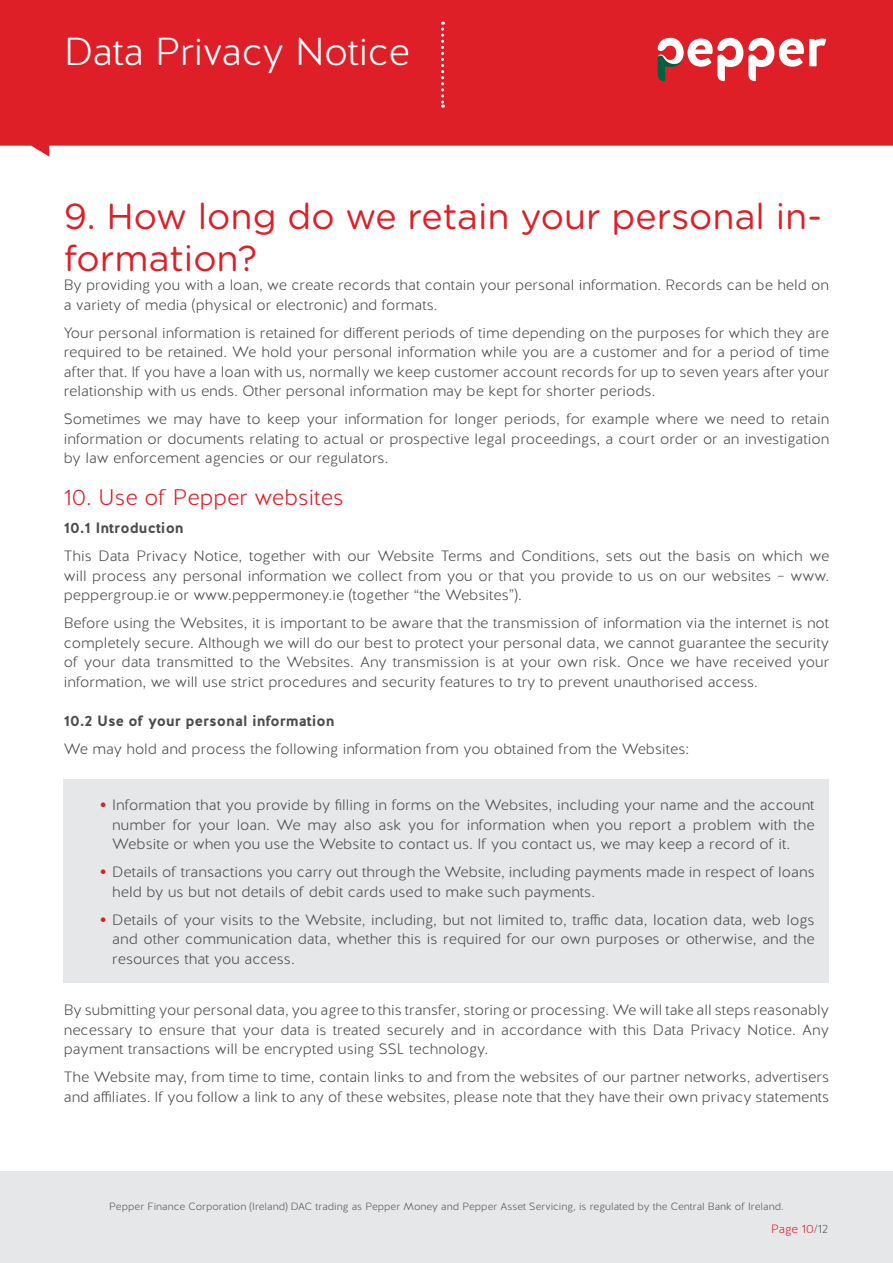
<style>
.page{position:relative;width:893px;height:1263px;background:#fff}
.page>*{position:absolute;margin:0;border:0;box-sizing:border-box;transform-origin:0 0}
.t1{font:300 39px "Halis R";letter-spacing:-.01em;color:#fff}
.t2{font:36px/42px "Gotham Rounded";color:#de1f28}
.t3{font:300 22.5px "Halis R";color:#de1f28}
.t4{font:300 15px/19.5px "Halis R";color:#4d4d4f;text-align:justify}
.t5{font:700 15px "Halis R";color:#4d4d4f}
.t6{font:300 12px "Halis R";color:#de1f28}
.t7{font:300 10.5px "Halis R";color:#58595b}
.s1{font-weight:700;font-size:18px;color:#de1f28}
.s2{color:#58595b}
</style>
<div class="page">
<div style="left:0;top:1171px;width:893px;height:92px;background:#e6e7e8"></div>
<svg style="left:0;top:0;width:893px;height:157px;background:#e02f38"></svg>
<svg style="left:441px;top:22px;width:3px;height:86px"></svg>
<svg style="left:657px;top:37px;width:169px;height:44px"></svg>
<div style="left:64px;top:779px;width:765px;height:203px;background:#e6e7e8"></div>
<h1 class="t1" style="left:64px;top:27px;width:348px">Data Privacy Notice</h1>
<h2 class="t2" style="left:64px;top:193px;width:760px">9. How long do we retain your personal in&shy;formation?</h2>
<p class="t4" style="left:64px;top:276px;width:767px">By providing you with a loan, we create records that contain your personal information. Records can be held on a variety of media (physical or electronic) and formats.</p>
<p class="t4" style="left:64px;top:323px;width:767px">Your personal information is retained for different periods of time depending on the purposes for which they are required to be retained. We hold your personal information while you are a customer and for a period of time after that. If you have a loan with us, normally we keep customer account records for up to seven years after your relationship with us ends. Other personal information may be kept for shorter periods.</p>
<p class="t4" style="left:64px;top:410px;width:767px">Sometimes we may have to keep your information for longer periods, for example where we need to retain information or documents relating to actual or prospective legal proceedings, a court order or an investigation by law enforcement agencies or our regulators.</p>
<h3 class="t3" style="left:64px;top:483px;width:281px">10. Use of Pepper websites</h3>
<p class="t5" style="left:64px;top:518px;width:121px">10.1 Introduction</p>
<p class="t4" style="left:64px;top:547px;width:767px">This Data Privacy Notice, together with our Website Terms and Conditions, sets out the basis on which we will process any personal information we collect from you or that you provide to us on our websites – www. peppergroup.ie or www.peppermoney.ie (together “the Websites”).</p>
<p class="t4" style="left:64px;top:614px;width:767px">Before using the Websites, it is important to be aware that the transmission of information via the internet is not completely secure. Although we will do our best to protect your personal data, we cannot guarantee the security of your data transmitted to the Websites. Any transmission is at your own risk. Once we have received your information, we will use strict procedures and security features to try to prevent unauthorised access.</p>
<p class="t5" style="left:64px;top:711px;width:272px">10.2 Use of your personal information</p>
<p class="t4" style="left:64px;top:739px;width:627px">We may hold and process the following information from you obtained from the Websites:</p>
<p class="t4" style="left:112px;top:796px;width:704px;text-indent:-13px"><span class="s1">•</span> Information that you provide by filling in forms on the Websites, including your name and the account number for your loan. We may also ask you for information when you report a problem with the Website or when you use the Website to contact us. If you contact us, we may keep a record of it.</p>
<p class="t4" style="left:112px;top:863px;width:704px;text-indent:-13px"><span class="s1">•</span> Details of transactions you carry out through the Website, including payments made in respect of loans held by us but not details of debit cards used to make such payments.</p>
<p class="t4" style="left:112px;top:910px;width:704px;text-indent:-13px"><span class="s1">•</span> Details of your visits to the Website, including, but not limited to, traffic data, location data, web logs and other communication data, whether this is required for our own purposes or otherwise, and the resources that you access.</p>
<p class="t4" style="left:64px;top:1001px;width:767px">By submitting your personal data, you agree to this transfer, storing or processing. We will take all steps reasonably necessary to ensure that your data is treated securely and in accordance with this Data Privacy Notice. Any payment transactions will be encrypted using SSL technology.</p>
<p class="t4" style="left:64px;top:1068px;width:767px">The Website may, from time to time, contain links to and from the websites of our partner networks, advertisers and affiliates. If you follow a link to any of these websites, please note that they have their own privacy statements</p>
<p class="t7" style="left:109px;top:1200px;width:676px">Pepper Finance Corporation (Ireland) DAC trading as Pepper Money and Pepper Asset Servicing, is regulated by the Central Bank of Ireland.</p>
<p class="t6" style="left:771px;top:1221px;width:59px">Page 10<span class="s2">/12</span></p>
</div>
